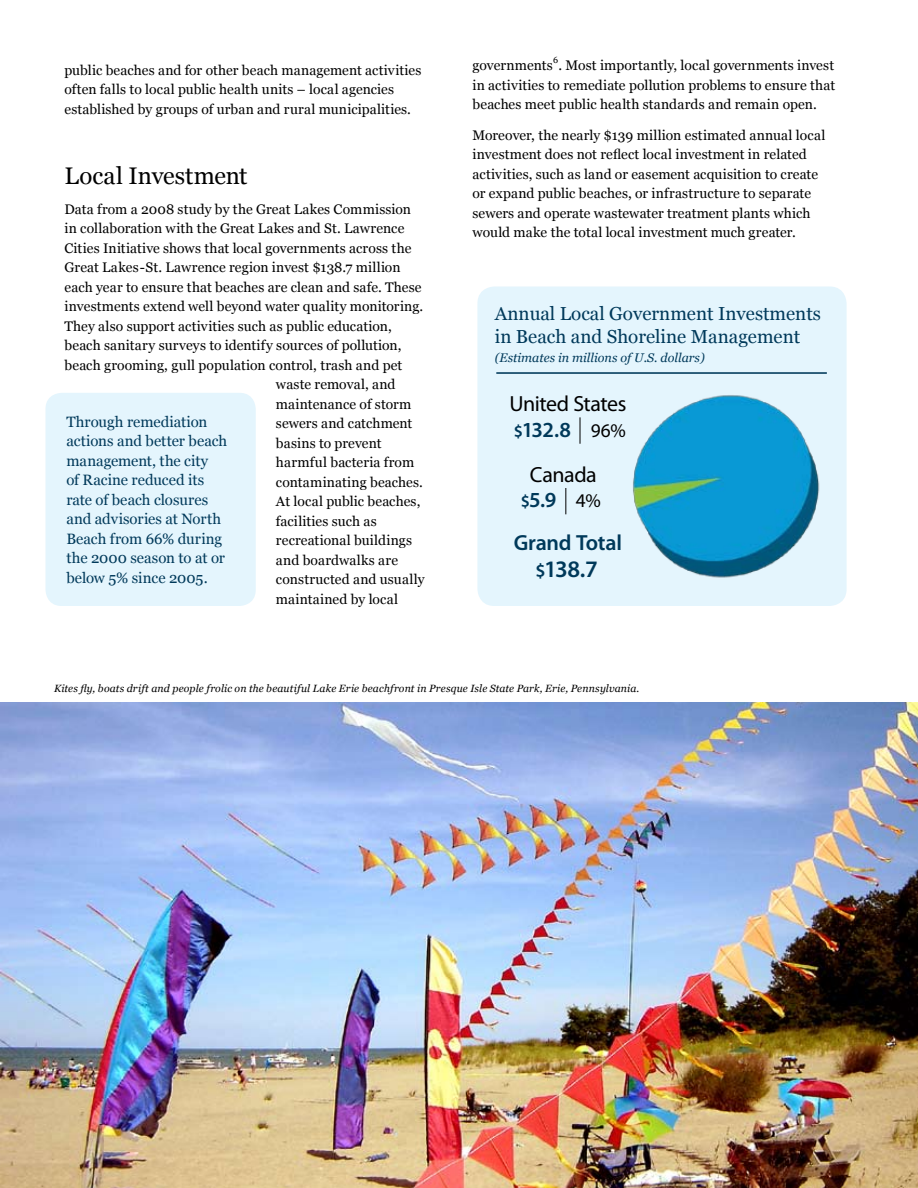
<style>
.page{position:relative;width:918px;height:1188px;background:#fff}
.page>*{position:absolute;margin:0;border:0;box-sizing:border-box;transform-origin:0 0}
.t1{font:24px "Georgia";color:#000}
.t2{font:600 23.7px "Myriad Pro";color:#00395a}
.t3{font:21.9px "Myriad Pro";letter-spacing:-.02em;color:#000}
.t4{font:600 21.9px "Myriad Pro";letter-spacing:-.015em;color:#00395a}
.t5{font:600 21.6px "Myriad Pro";color:#00395a}
.t6{font:18.75px/23.5px "Georgia";color:#00395a}
.t7{font:15px/19.5px "Georgia";color:#00395a}
.t8{font:13.8px/19.5px "Georgia";letter-spacing:.01em;color:#000}
.t9{font:italic 12.6px "Georgia";color:#00395a}
.t10{font:italic 10.5px "Georgia";letter-spacing:.01em;color:#000}
.t11{font:9px "Georgia";color:#000}
.s1{font-size:17.25px}
.s2{font-weight:400;font-size:19.35px;color:#000}
.s3{font-size:18.9px}
</style>
<div class="page">
<div style="left:477px;top:286px;width:370px;height:320px;background:#e4f5fd;border-radius:17px"></div>
<img style="left:633px;top:395px;width:187px;height:183px">
<div style="left:45px;top:393px;width:211px;height:213px;background:#e4f5fd;border-radius:16px"></div>
<img style="left:0;top:702px;width:918px;height:486px">
<hr style="left:496px;top:372px;width:331px;height:2px;background:#00395a">
<svg style="left:580px;top:417px;width:1px;height:27px"></svg>
<svg style="left:566px;top:488px;width:1px;height:26px"></svg>
<p class="t8" style="left:64px;top:61px;width:358px">public beaches and for other beach management activities often falls to local public health units – local agencies established by groups of urban and rural municipalities.</p>
<h1 class="t1" style="left:64px;top:161px;width:185px">Local Investment</h1>
<p class="t8" style="left:64px;top:200px;width:348px">Data from a 2008 study by the Great Lakes Commission</p>
<p class="t8" style="left:64px;top:219px;width:341px">in collaboration with the Great Lakes and St. Lawrence</p>
<p class="t8" style="left:64px;top:239px;width:348px">Cities Initiative shows that local governments across the</p>
<p class="t8" style="left:64px;top:258px;width:338px">Great Lakes-St. Lawrence region invest $138.7 million</p>
<p class="t8" style="left:64px;top:278px;width:359px">each year to ensure that beaches are clean and safe. These</p>
<p class="t8" style="left:64px;top:297px;width:360px">investments extend well beyond water quality monitoring.</p>
<p class="t8" style="left:64px;top:317px;width:329px">They also support activities such as public education,</p>
<p class="t8" style="left:64px;top:336px;width:339px">beach sanitary surveys to identify sources of pollution,</p>
<p class="t8" style="left:64px;top:356px;width:339px">beach grooming, gull population control, trash and pet</p>
<p class="t8" style="left:276px;top:375px;width:121px">waste removal, and</p>
<p class="t8" style="left:276px;top:395px;width:137px">maintenance of storm</p>
<p class="t8" style="left:276px;top:414px;width:138px">sewers and catchment</p>
<p class="t8" style="left:276px;top:434px;width:107px">basins to prevent</p>
<p class="t8" style="left:276px;top:453px;width:140px">harmful bacteria from</p>
<p class="t8" style="left:276px;top:473px;width:148px">contaminating beaches.</p>
<p class="t8" style="left:276px;top:492px;width:146px">At local public beaches,</p>
<p class="t8" style="left:276px;top:512px;width:102px">facilities such as</p>
<p class="t8" style="left:276px;top:531px;width:138px">recreational buildings</p>
<p class="t8" style="left:276px;top:551px;width:124px">and boardwalks are</p>
<p class="t8" style="left:276px;top:570px;width:150px">constructed and usually</p>
<p class="t8" style="left:276px;top:590px;width:124px">maintained by local</p>
<p class="t7" style="left:66px;top:412px;width:162px">Through remediation actions and better beach management, the city<br>of Racine reduced its rate of beach closures and advisories at North<br>Beach from 66% during the 2000 season to at or below 5% since 2005.</p>
<p class="t11" style="left:553px;top:54px;width:7px">6</p>
<p class="t8" style="left:472px;top:76px;width:364px">in activities to remediate pollution problems to ensure that beaches meet public health standards and remain open.</p>
<p class="t8" style="left:472px;top:126px;width:354px">Moreover, the nearly $139 million estimated annual local investment does not reflect local investment in related activities, such as land or easement acquisition to create or expand public beaches, or infrastructure to separate sewers and operate wastewater treatment plants which would make the total local investment much greater.</p>
<p class="t8" style="left:472px;top:56px;width:363px">governments . Most importantly, local governments invest</p>
<h3 class="t6" style="left:495px;top:302px;width:328px">Annual Local Government Investments in Beach and Shoreline Management</h3>
<p class="t9" style="left:495px;top:350px;width:211px">(Estimates in millions of U.S. dollars)</p>
<h3 class="t3" style="left:509px;top:391px;width:118px">United States</h3>
<h3 class="t5" style="left:514px;top:416px;width:114px"><span class="s1">$</span>132.8 <span class="s2">96%</span></h3>
<h3 class="t3" style="left:530px;top:461px;width:68px">Canada</h3>
<h3 class="t5" style="left:521px;top:486px;width:82px"><span class="s1">$</span>5.9 <span class="s2">4%</span></h3>
<h3 class="t4" style="left:514px;top:529px;width:110px">Grand Total</h3>
<h2 class="t2" style="left:536px;top:554px;width:64px"><span class="s3">$</span>138.7</h2>
<p class="t10" style="left:54px;top:682px;width:587px">Kites fly, boats drift and people frolic on the beautiful Lake Erie beachfront in Presque Isle State Park, Erie, Pennsylvania.</p>
</div>
